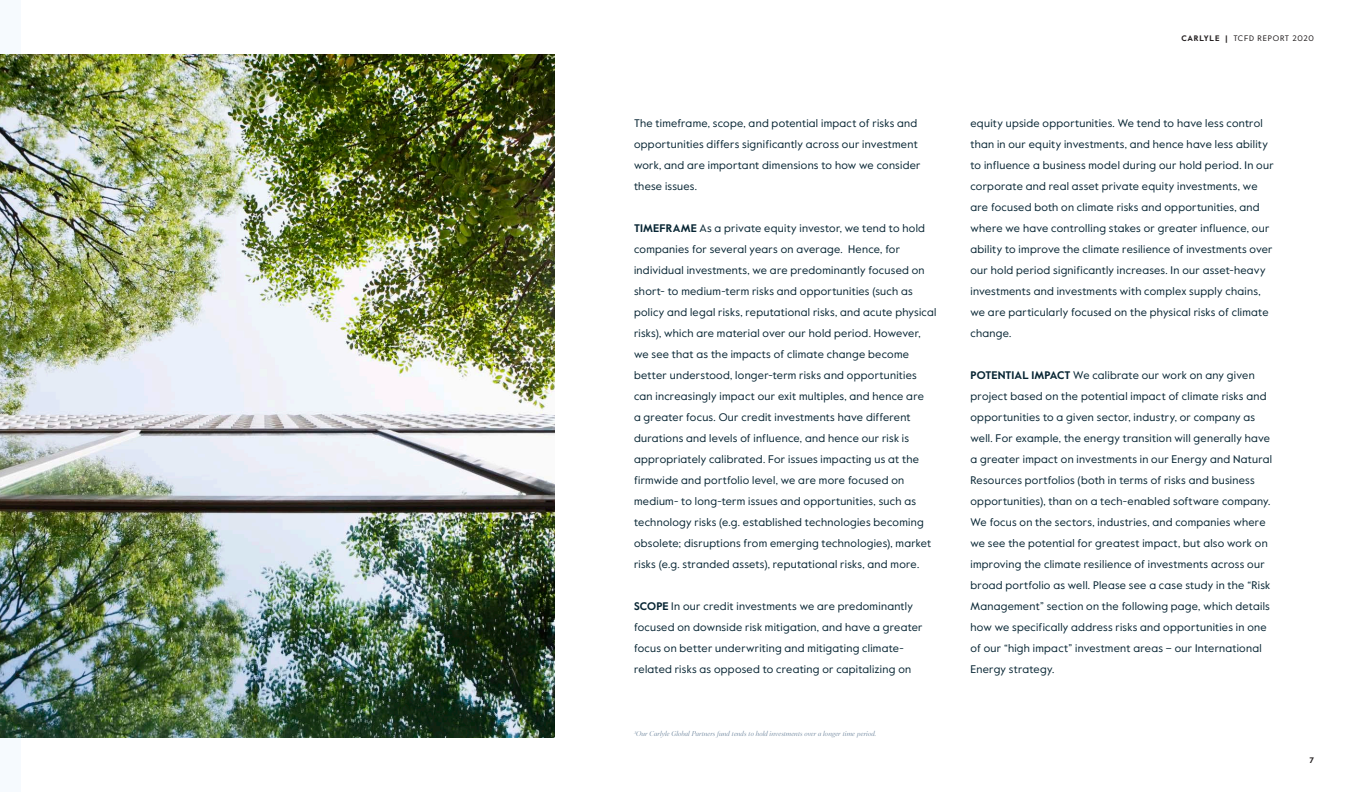
<style>
.page{position:relative;width:1368px;height:792px;background:#fff}
.page>*{position:absolute;margin:0;border:0;box-sizing:border-box;transform-origin:0 0}
.t1{font:11px/21px "Value Sans Pro";letter-spacing:.025em;color:#072533}
.t2{font:8px "Value Sans Pro";letter-spacing:.1em;color:#231f20}
.t3{font:700 8px "Value Sans Pro";color:#231f20}
.t4{font:italic 300 7px "Fortescue Pro Display";letter-spacing:.03em;color:#6c849c}
.s1{font-weight:700}
</style>
<div class="page">
<div style="left:0;top:0;width:20px;height:792px;background:#f6fafe"></div>
<img style="left:0;top:54px;width:554px;height:684px">
<p class="t1" style="left:634px;top:113px;width:288px">The timeframe, scope, and potential impact of risks and opportunities differs significantly across our investment work, and are important dimensions to how we consider these issues.</p>
<p class="t1" style="left:634px;top:218px;width:304px"><span class="s1">TIMEFRAME</span> As a private equity investor, we tend to hold companies for several years on average. Hence, for individual investments, we are predominantly focused on short- to medium-term risks and opportunities (such as policy and legal risks, reputational risks, and acute physical risks), which are material over our hold period. However, we see that as the impacts of climate change become better understood, longer-term risks and opportunities can increasingly impact our exit multiples, and hence are<br>a greater focus. Our credit investments have different durations and levels of influence, and hence our risk is appropriately calibrated. For issues impacting us at the firmwide and portfolio level, we are more focused on medium- to long-term issues and opportunities, such as technology risks (e.g. established technologies becoming obsolete; disruptions from emerging technologies), market risks (e.g. stranded assets), reputational risks, and more.</p>
<p class="t1" style="left:634px;top:596px;width:290px"><span class="s1">SCOPE</span> In our credit investments we are predominantly focused on downside risk mitigation, and have a greater focus on better underwriting and mitigating climate&shy;related risks as opposed to creating or capitalizing on</p>
<p class="t4" style="left:634px;top:729px;width:244px"><sup>3</sup>Our Carlyle Global Partners fund tends to hold investments over a longer time period.</p>
<p class="t2" style="left:1181px;top:33px;width:134px"><span class="s1">CARLYLE |</span> TCFD REPORT 2020</p>
<p class="t1" style="left:970px;top:113px;width:305px">equity upside opportunities. We tend to have less control than in our equity investments, and hence have less ability to influence a business model during our hold period. In our corporate and real asset private equity investments, we are focused both on climate risks and opportunities, and where we have controlling stakes or greater influence, our ability to improve the climate resilience of investments over our hold period significantly increases. In our asset-heavy investments and investments with complex supply chains, we are particularly focused on the physical risks of climate change.</p>
<p class="t1" style="left:970px;top:365px;width:303px"><span class="s1">POTENTIAL IMPACT</span> We calibrate our work on any given project based on the potential impact of climate risks and opportunities to a given sector, industry, or company as well. For example, the energy transition will generally have a greater impact on investments in our Energy and Natural Resources portfolios (both in terms of risks and business opportunities), than on a tech-enabled software company.<br>We focus on the sectors, industries, and companies where we see the potential for greatest impact, but also work on improving the climate resilience of investments across our broad portfolio as well. Please see a case study in the “Risk Management” section on the following page, which details how we specifically address risks and opportunities in one of our “high impact” investment areas – our International Energy strategy.</p>
<p class="t3" style="left:1309px;top:756px;width:6px">7</p>
</div>
